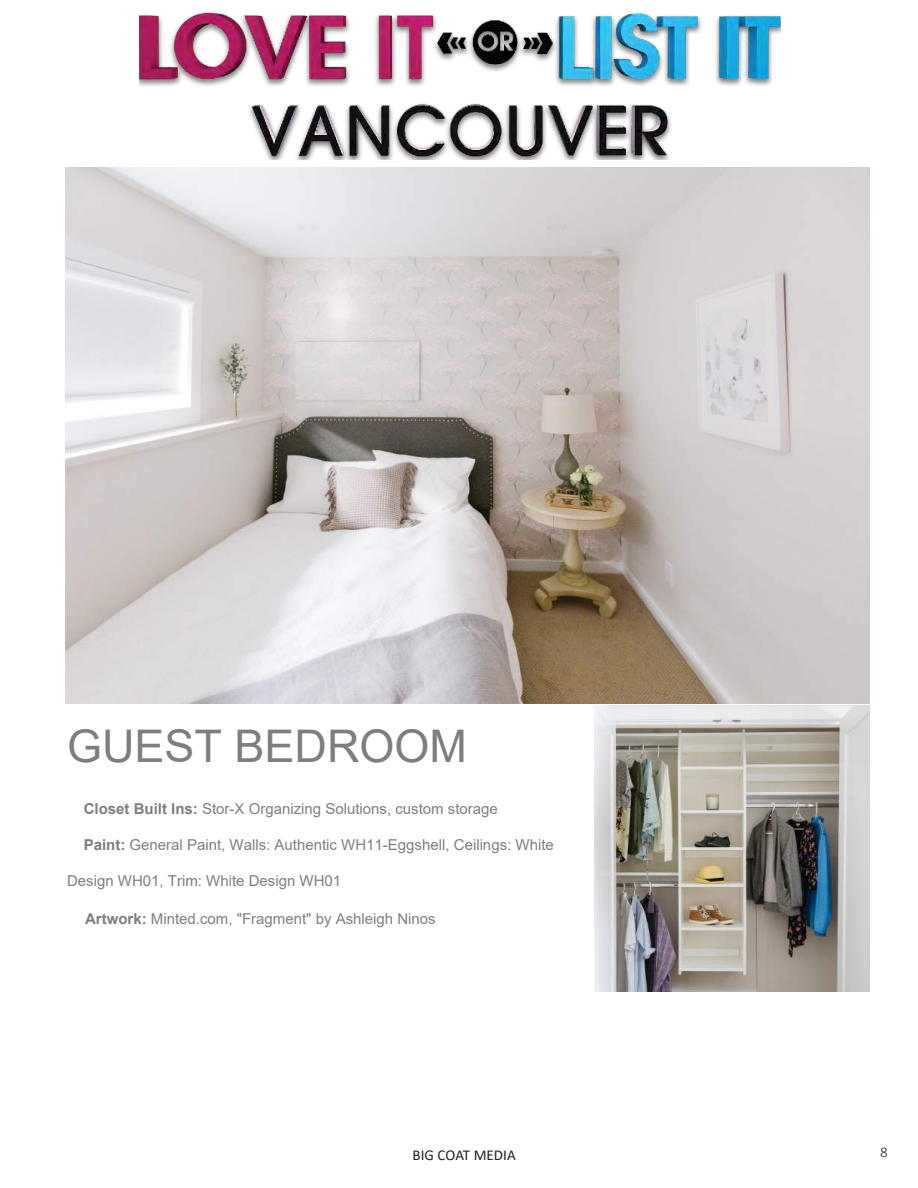
<style>
.page{position:relative;width:918px;height:1188px;background:#fff}
.page>*{position:absolute;margin:0;border:0;box-sizing:border-box;transform-origin:0 0}
.t1{font:45px "Arial";color:#7c7e81}
.t2{font:15px "Arial";color:#7c7e81}
.t3{font:15px "Calibri";color:#231f20}
.t4{font:300 15px "Calibri";color:#231f20}
.s1{font-weight:700}
</style>
<div class="page">
<img style="left:139px;top:12px;width:641px;height:147px">
<img style="left:65px;top:168px;width:805px;height:536px">
<img style="left:595px;top:705px;width:274px;height:287px">
<h1 class="t1" style="left:67px;top:715px;width:402px">GUEST BEDROOM</h1>
<p class="t2" style="left:84px;top:799px;width:416px"><span class="s1">Closet Built Ins:</span> Stor-X Organizing Solutions, custom storage</p>
<p class="t2" style="left:84px;top:835px;width:472px"><span class="s1">Paint:</span> General Paint, Walls: Authentic WH11-Eggshell, Ceilings: White</p>
<p class="t2" style="left:67px;top:871px;width:276px">Design WH01, Trim: White Design WH01</p>
<p class="t2" style="left:85px;top:909px;width:352px"><span class="s1">Artwork:</span> Minted.com, "Fragment" by Ashleigh Ninos</p>
<p class="t3" style="left:413px;top:1145px;width:105px">BIG COAT MEDIA</p>
<p class="t4" style="left:880px;top:1143px;width:9px">8</p>
</div>
